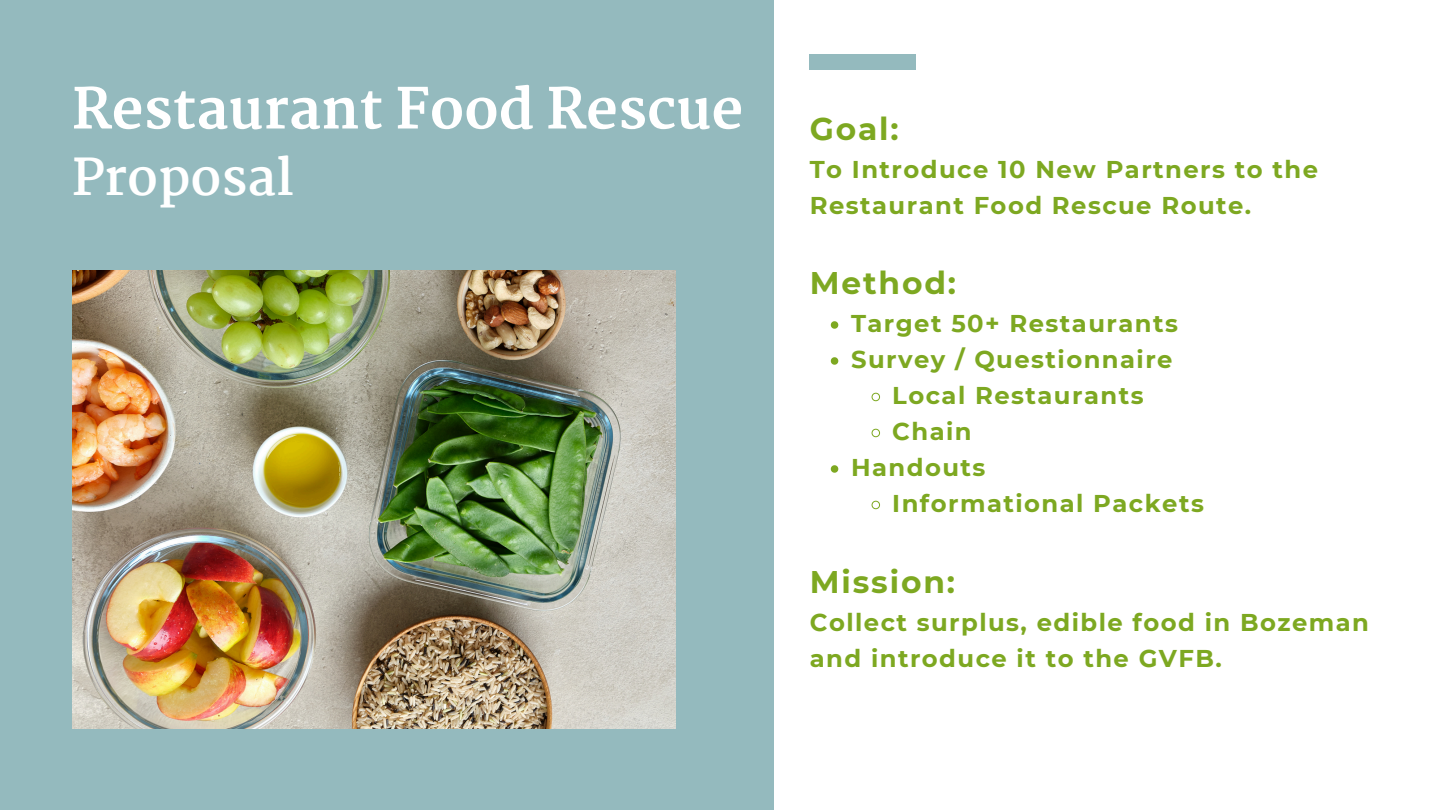
<style>
.page{position:relative;width:1440px;height:810px;background:#94babe}
.page>*{position:absolute;margin:0;border:0;box-sizing:border-box;transform-origin:0 0}
.t1{font:800 55px "Martel";color:#fff}
.t2{font:700 50px "Martel";color:#fff}
.t3{font:700 31.3px "Montserrat";letter-spacing:.06em;color:#7da821}
.t4{font:700 24.3px/36px "Montserrat";letter-spacing:.06em;color:#7da821}
</style>
<div class="page">
<div style="left:775px;top:0;width:665px;height:810px;background:#fff"></div>
<div style="left:810px;top:54px;width:106px;height:15px;background:#94babe"></div>
<svg style="left:831px;top:321px;width:7px;height:8px"></svg>
<svg style="left:831px;top:357px;width:7px;height:8px"></svg>
<svg style="left:871px;top:392px;width:9px;height:10px"></svg>
<svg style="left:871px;top:428px;width:9px;height:10px"></svg>
<svg style="left:831px;top:465px;width:7px;height:8px"></svg>
<svg style="left:871px;top:500px;width:9px;height:10px"></svg>
<img style="left:72px;top:271px;width:603px;height:458px">
<h1 class="t1" style="left:72px;top:77px;width:673px">Restaurant Food Rescue</h1>
<h1 class="t2" style="left:72px;top:149px;width:223px">Proposal</h1>
<p class="t3" style="left:810px;top:109px;width:90px">Goal:</p>
<p class="t4" style="left:810px;top:151px;width:510px">To Introduce 10 New Partners to the<br>Restaurant Food Rescue Route.</p>
<h3 class="t3" style="left:810px;top:264px;width:148px">Method:</h3>
<h2 class="t4" style="left:851px;top:306px;width:328px">Target 50+ Restaurants</h2>
<p class="t4" style="left:851px;top:342px;width:323px">Survey / Questionnaire</p>
<p class="t4" style="left:892px;top:378px;width:253px">Local Restaurants</p>
<p class="t4" style="left:892px;top:414px;width:81px">Chain</p>
<p class="t4" style="left:851px;top:450px;width:136px">Handouts</p>
<p class="t4" style="left:892px;top:486px;width:313px">Informational Packets</p>
<p class="t3" style="left:810px;top:562px;width:147px">Mission:</p>
<p class="t4" style="left:810px;top:604px;width:561px">Collect surplus, edible food in Bozeman and introduce it to the GVFB.</p>
</div>
